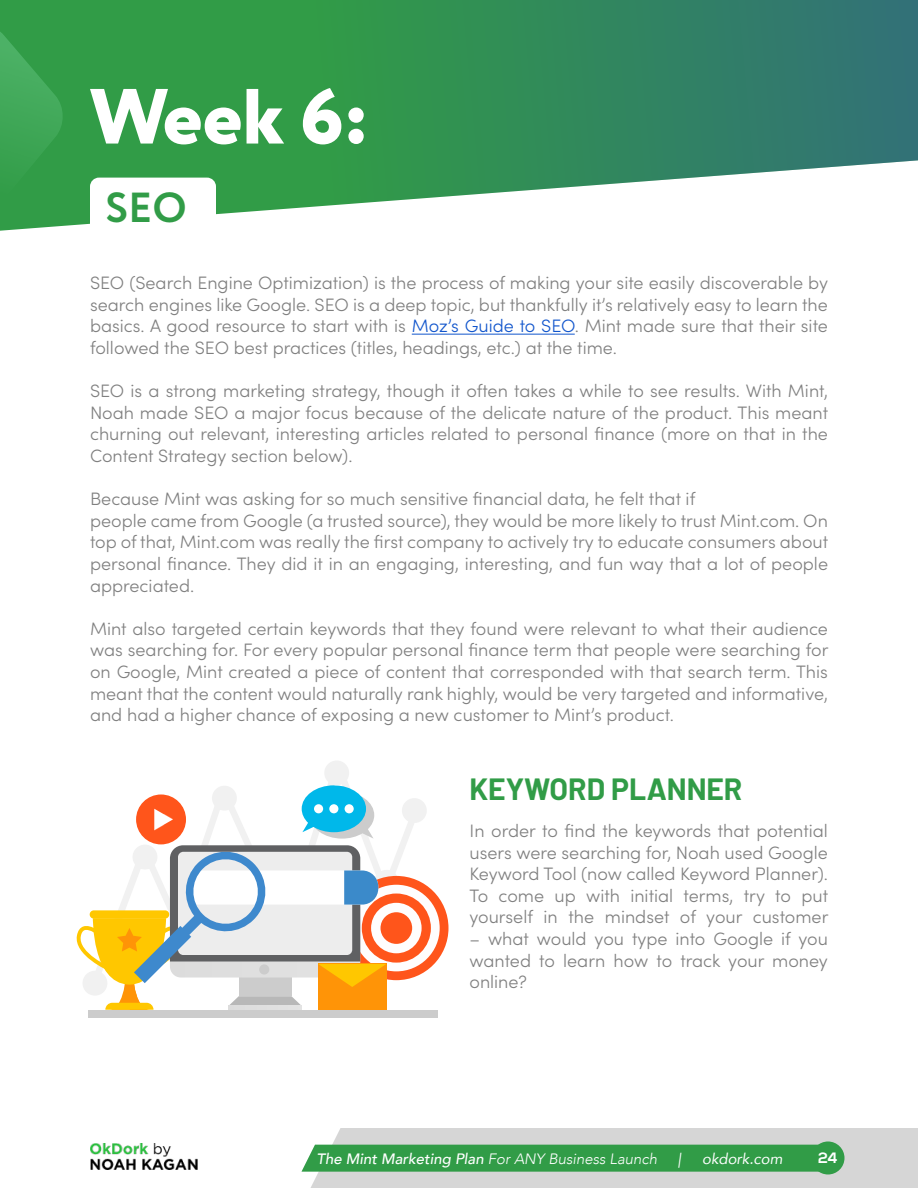
<style>
.page{position:relative;width:918px;height:1188px;background:#fff}
.page>*{position:absolute;margin:0;border:0;box-sizing:border-box;transform-origin:0 0}
.t1{font:800 78px "Circe";color:#fff}
.H1_Sub{font:700 42px "Circe";color:#319c47}
.t2{font:700 30px "Barlow";color:#319c47}
.Main_Body{font:300 18px/21.6px "Sofia Pro";color:#808080;text-align:justify}
.t3{font:italic 500 15px "Avenir";color:#fff}
.t4{font:italic 15px "Avenir";color:#fff}
.t5{font:700 15px "Nexa";color:#fff}
.s1{color:#15c}
.s2{font-weight:300}
</style>
<div class="page">
<hr style="left:412px;top:334px;width:163px;height:1px;background:#15c">
<svg style="left:0;top:0;width:918px;height:231px"></svg>
<svg style="left:0;top:24px;width:65px;height:187px;background:#38a24f"></svg>
<div style="left:90px;top:178px;width:126px;height:59px;background:#fff;border-radius:9px"></div>
<svg style="left:419px;top:799px;width:8px;height:23px"></svg>
<svg style="left:136px;top:778px;width:283px;height:67px"></svg>
<div style="left:136px;top:794px;width:50px;height:50px;background:#ff551b;border-radius:50%"></div>
<svg style="left:154px;top:809px;width:19px;height:21px"></svg>
<svg style="left:302px;top:785px;width:72px;height:54px"></svg>
<div style="left:314px;top:804px;width:9px;height:9px;background:#fff;border-radius:50%"></div>
<div style="left:329px;top:804px;width:9px;height:9px;background:#fff;border-radius:50%"></div>
<div style="left:345px;top:804px;width:9px;height:9px;background:#fff;border-radius:50%"></div>
<svg style="left:76px;top:845px;width:372px;height:165px"></svg>
<div style="left:212px;top:786px;width:25px;height:25px;background:#f1f1f1;border-radius:50%"></div>
<div style="left:133px;top:845px;width:24px;height:24px;background:#f1f1f1;border-radius:50%"></div>
<div style="left:83px;top:971px;width:24px;height:25px;background:#f1f1f1;border-radius:50%"></div>
<div style="left:324px;top:760px;width:25px;height:25px;background:#f1f1f1;border-radius:50%"></div>
<div style="left:88px;top:1010px;width:350px;height:7px;background:#ccc"></div>
<svg style="left:302px;top:1128px;width:616px;height:60px;background:#98c1a0"></svg>
<div style="left:812px;top:1142px;width:32px;height:32px;background:#319c47;border-radius:50%"></div>
<img style="left:90px;top:1143px;width:108px;height:27px">
<h1 class="t1" style="left:90px;top:64px;width:280px">Week 6:</h1>
<p class="H1_Sub" style="left:105px;top:179px;width:83px">SEO</p>
<p class="Main_Body" style="left:90px;top:271px;width:740px">SEO (Search Engine Optimization) is the process of making your site easily discoverable by search engines like Google. SEO is a deep topic, but thankfully it’s relatively easy to learn the basics. A good resource to start with is <span class="s1">Moz’s Guide to SEO</span>. Mint made sure that their site followed the SEO best practices (titles, headings, etc.) at the time.</p>
<p class="Main_Body" style="left:90px;top:379px;width:740px">SEO is a strong marketing strategy, though it often takes a while to see results. With Mint, Noah made SEO a major focus because of the delicate nature of the product. This meant churning out relevant, interesting articles related to personal finance (more on that in the Content Strategy section below).</p>
<p class="Main_Body" style="left:90px;top:487px;width:607px">Because Mint was asking for so much sensitive financial data, he felt that if</p>
<p class="Main_Body" style="left:90px;top:509px;width:740px">people came from Google (a trusted source), they would be more likely to trust Mint.com. On top of that, Mint.com was really the first company to actively try to educate consumers about personal finance. They did it in an engaging, interesting, and fun way that a lot of people appreciated.</p>
<p class="Main_Body" style="left:90px;top:617px;width:740px">Mint also targeted certain keywords that they found were relevant to what their audience was searching for. For every popular personal finance term that people were searching for on Google, Mint created a piece of content that corresponded with that search term. This meant that the content would naturally rank highly, would be very targeted and informative, and had a higher chance of exposing a new customer to Mint’s product.</p>
<h2 class="t2" style="left:470px;top:767px;width:274px">KEYWORD PLANNER</h2>
<p class="Main_Body" style="left:470px;top:819px;width:360px">In order to find the keywords that potential users were searching for, Noah used Google Keyword Tool (now called Keyword Planner).<br>To come up with initial terms, try to put yourself in the mindset of your customer</p>
<p class="Main_Body" style="left:470px;top:927px;width:360px">– what would you type into Google if you wanted to learn how to track your money online?</p>
<p class="t3" style="left:316px;top:1150px;width:342px">The Mint Marketing Plan <span class="s2">For ANY Business Launch</span></p>
<p class="t4" style="left:678px;top:1149px;width:5px">|</p>
<p class="t4" style="left:702px;top:1149px;width:82px">okdork.com</p>
<p class="t5" style="left:818px;top:1149px;width:21px">24</p>
</div>
